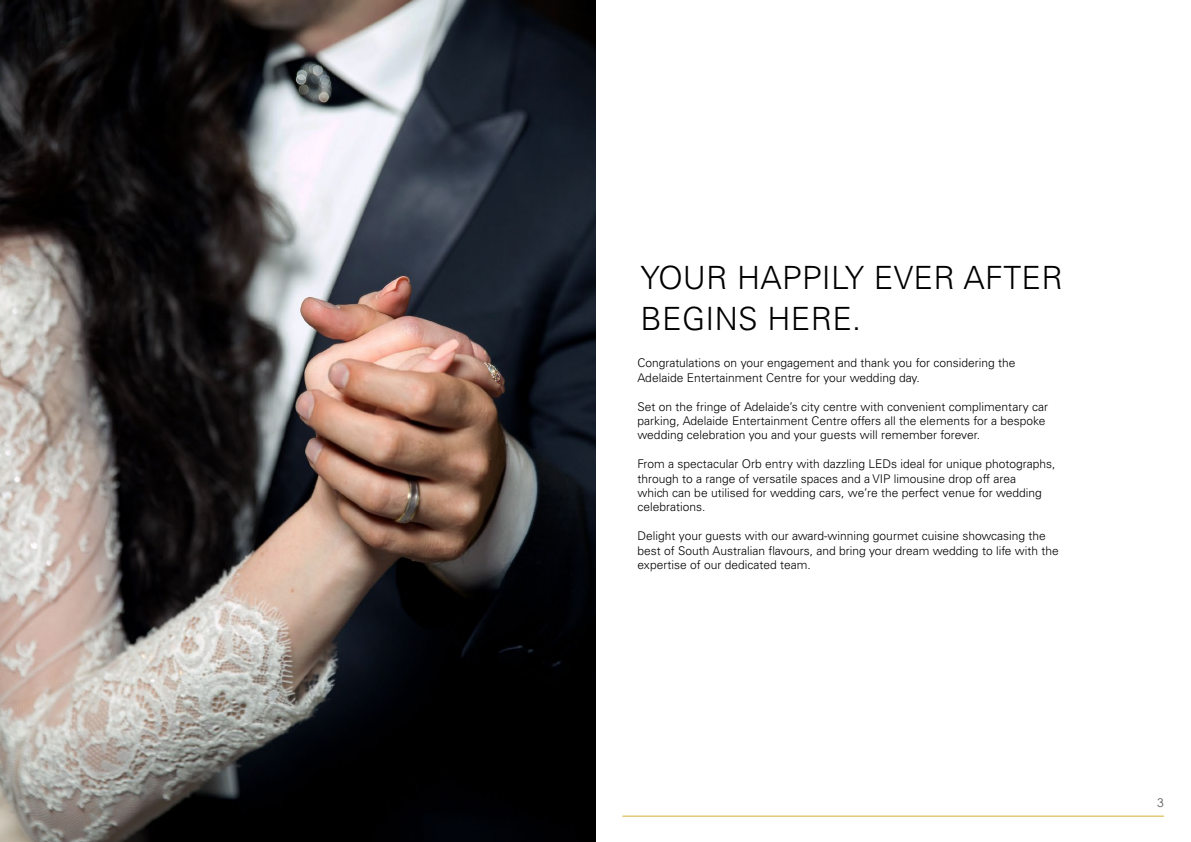
<style>
.page{position:relative;width:1191px;height:842px;background:#fff}
.page>*{position:absolute;margin:0;border:0;box-sizing:border-box;transform-origin:0 0}
.t1{font:300 32px/41px "Univers LT Std";letter-spacing:.01em;color:#000}
.t2{font:300 12px/14.4px "Univers LT Std";color:#000}
.t3{font:12px "Century Gothic";color:#58595b}
</style>
<div class="page">
<hr style="left:622px;top:816px;width:542px;height:1px;background:#d6b133">
<img style="left:0;top:0;width:595px;height:842px">
<h1 class="t1" style="left:640px;top:257px;width:423px">YOUR HAPPILY EVER AFTER<br>BEGINS HERE.</h1>
<p class="t2" style="left:637px;top:356px;width:379px">Congratulations on your engagement and thank you for considering the<br>Adelaide Entertainment Centre for your wedding day.</p>
<p class="t2" style="left:637px;top:399px;width:412px">Set on the fringe of Adelaide’s city centre with convenient complimentary car parking, Adelaide Entertainment Centre offers all the elements for a bespoke wedding celebration you and your guests will remember forever.</p>
<p class="t2" style="left:637px;top:457px;width:419px">From a spectacular Orb entry with dazzling LEDs ideal for unique photographs, through to a range of versatile spaces and a VIP limousine drop off area<br>which can be utilised for wedding cars, we’re the perfect venue for wedding celebrations.</p>
<p class="t2" style="left:637px;top:529px;width:423px">Delight your guests with our award-winning gourmet cuisine showcasing the best of South Australian flavours, and bring your dream wedding to life with the expertise of our dedicated team.</p>
<p class="t3" style="left:1157px;top:794px;width:8px">3</p>
</div>
